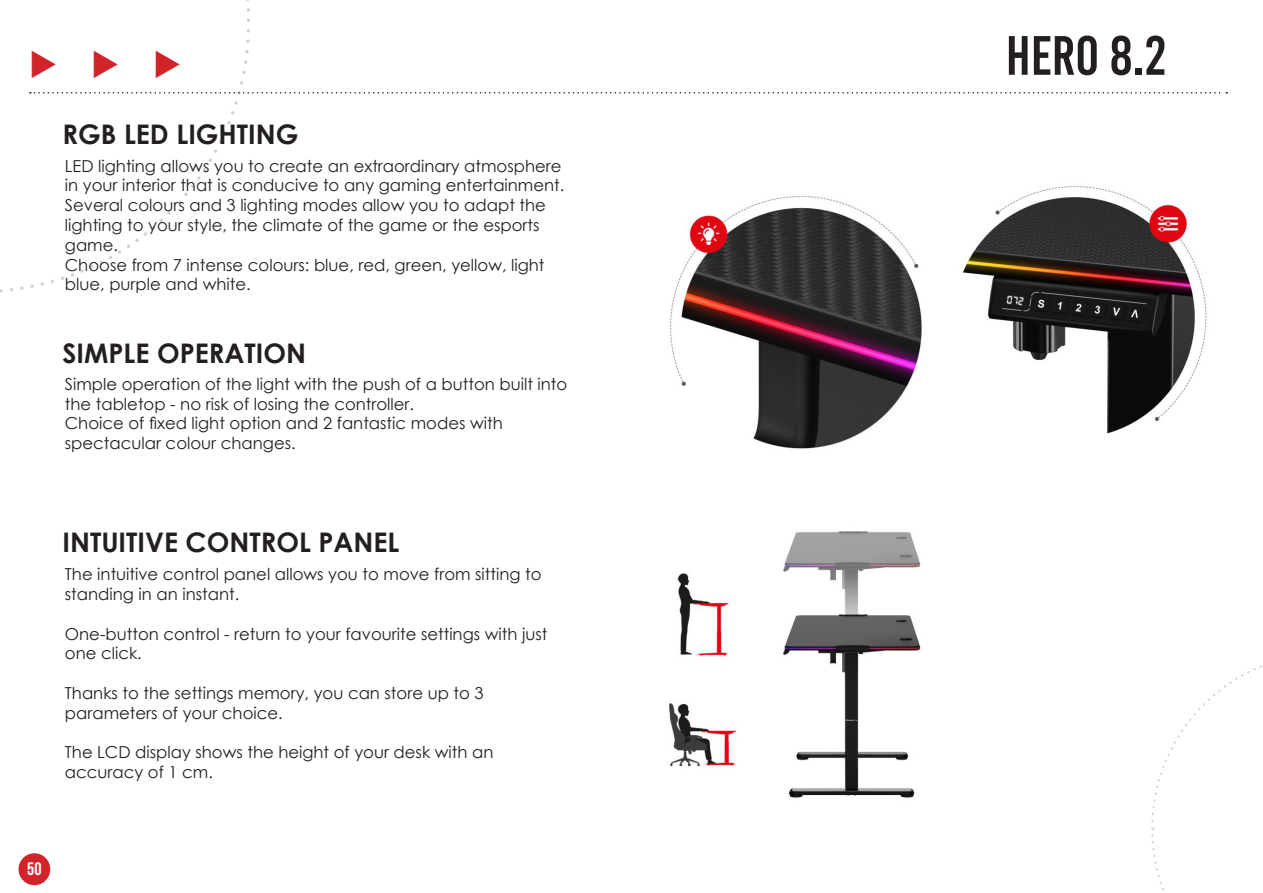
<style>
.page{position:relative;width:1263px;height:893px;background:#fff}
.page>*{position:absolute;margin:0;border:0;box-sizing:border-box;transform-origin:0 0}
.t1{font:55.35px "Bebas Kai";color:#231f20}
.t2{font:33px "Wingdings 3";color:#d1232a}
.red{font:700 27px "Century Gothic";color:#231f20}
.t3{font:700 18px "Bebas Neue";color:#fff}
.red-2{font:16.5px/19.8px "Century Gothic";color:#231f20}
</style>
<div class="page">
<img style="left:670px;top:321px;width:252px;height:128px">
<img style="left:669px;top:531px;width:252px;height:267px">
<svg style="left:0;top:0;width:1227px;height:321px"></svg>
<div style="left:19px;top:853px;width:31px;height:32px;background:#d1232a;border-radius:50%"></div>
<svg style="left:1151px;top:665px;width:111px;height:225px"></svg>
<img style="left:930px;top:127px;width:279px;height:307px">
<p class="t2" style="left:29px;top:45px;width:155px">◆ ◆ ◆</p>
<p class="red" style="left:62px;top:113px;width:237px">RGB LED LIGHTING</p>
<p class="red-2" style="left:65px;top:155px;width:501px">LED lighting allows you to create an extraordinary atmosphere in your interior that is conducive to any gaming entertainment.</p>
<p class="red-2" style="left:65px;top:195px;width:482px">Several colours and 3 lighting modes allow you to adapt the lighting to your style, the climate of the game or the esports game.</p>
<p class="red-2" style="left:65px;top:254px;width:481px">Choose from 7 intense colours: blue, red, green, yellow, light blue, purple and white.</p>
<p class="red" style="left:62px;top:332px;width:245px">SIMPLE OPERATION</p>
<p class="red-2" style="left:65px;top:374px;width:504px">Simple operation of the light with the push of a button built into the tabletop - no risk of losing the controller.</p>
<p class="red-2" style="left:65px;top:413px;width:439px">Choice of fixed light option and 2 fantastic modes with spectacular colour changes.</p>
<p class="red" style="left:62px;top:522px;width:338px">INTUITIVE CONTROL PANEL</p>
<p class="red-2" style="left:65px;top:564px;width:478px">The intuitive control panel allows you to move from sitting to standing in an instant.</p>
<p class="red-2" style="left:65px;top:623px;width:484px">One-button control - return to your favourite settings with just one click.</p>
<p class="red-2" style="left:65px;top:683px;width:420px">Thanks to the settings memory, you can store up to 3 parameters of your choice.</p>
<p class="red-2" style="left:65px;top:742px;width:430px">The LCD display shows the height of your desk with an accuracy of 1 cm.</p>
<p class="t3" style="left:27px;top:859px;width:16px">50</p>
<p class="t1" style="left:1006px;top:26px;width:162px">HERO 8.2</p>
</div>
